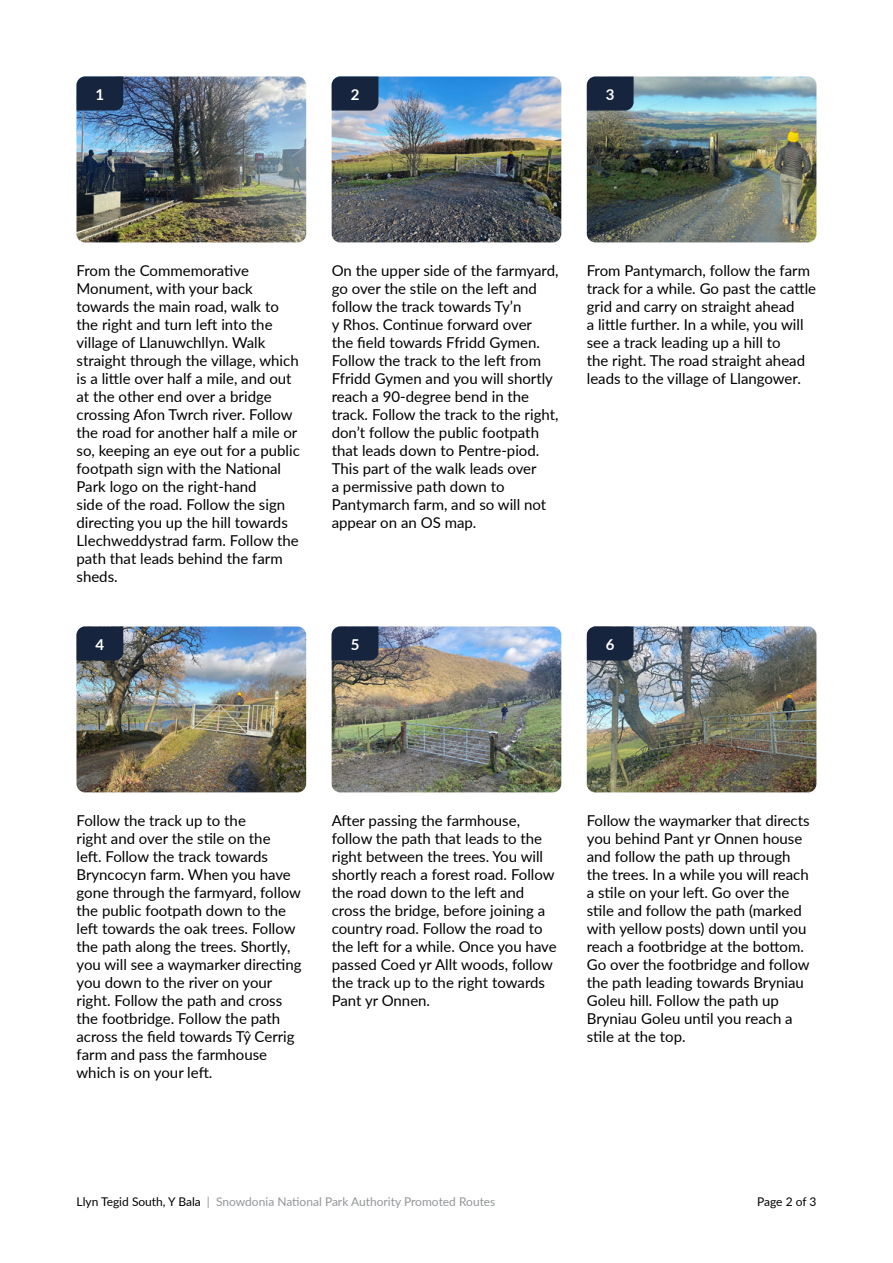
<style>
.page{position:relative;width:893px;height:1263px;background:#fff}
.page>*{position:absolute;margin:0;border:0;box-sizing:border-box;transform-origin:0 0}
.Body{font:15px/18px "Lato";color:#000}
.Photo_Numbers{font:700 15px "Lato";color:#fff}
.t1{font:12px "Lato";color:#939598}
.t2{font:12px "Lato";letter-spacing:-.01em;color:#000}
.s1{color:#000}
</style>
<div class="page">
<img style="left:77px;top:77px;width:229px;height:165px">
<img style="left:332px;top:77px;width:229px;height:165px">
<img style="left:587px;top:77px;width:229px;height:165px">
<img style="left:77px;top:626px;width:229px;height:166px">
<img style="left:332px;top:626px;width:229px;height:166px">
<img style="left:587px;top:626px;width:229px;height:166px">
<div style="left:77px;top:77px;width:46px;height:34px;background:#17243e"></div>
<div style="left:332px;top:77px;width:46px;height:34px;background:#17243e"></div>
<div style="left:587px;top:77px;width:47px;height:34px;background:#17243e"></div>
<div style="left:77px;top:626px;width:46px;height:34px;background:#17243e"></div>
<div style="left:332px;top:626px;width:46px;height:34px;background:#17243e"></div>
<div style="left:587px;top:626px;width:47px;height:34px;background:#17243e"></div>
<p class="Photo_Numbers" style="left:96px;top:83px;width:10px">1</p>
<p class="Photo_Numbers" style="left:351px;top:83px;width:10px">2</p>
<p class="Photo_Numbers" style="left:606px;top:83px;width:10px">3</p>
<p class="Body" style="left:77px;top:261px;width:225px">From the Commemorative<br>Monument, with your back towards the main road, walk to the right and turn left into the village of Llanuwchllyn. Walk straight through the village, which is a little over half a mile, and out at the other end over a bridge crossing Afon Twrch river. Follow the road for another half a mile or so, keeping an eye out for a public footpath sign with the National<br>Park logo on the right-hand<br>side of the road. Follow the sign directing you up the hill towards<br>Llechweddystrad farm. Follow the path that leads behind the farm sheds.</p>
<p class="Photo_Numbers" style="left:96px;top:633px;width:10px">4</p>
<p class="Body" style="left:332px;top:261px;width:228px">On the upper side of the farmyard, go over the stile on the left and follow the track towards Ty’n<br>y Rhos. Continue forward over<br>the field towards Ffridd Gymen.<br>Follow the track to the left from<br>Ffridd Gymen and you will shortly reach a 90-degree bend in the track. Follow the track to the right, don’t follow the public footpath that leads down to Pentre-piod.<br>This part of the walk leads over<br>a permissive path down to<br>Pantymarch farm, and so will not appear on an OS map.</p>
<p class="Body" style="left:587px;top:261px;width:231px">From Pantymarch, follow the farm track for a while. Go past the cattle grid and carry on straight ahead<br>a little further. In a while, you will see a track leading up a hill to<br>the right. The road straight ahead leads to the village of Llangower.</p>
<p class="Photo_Numbers" style="left:351px;top:633px;width:10px">5</p>
<p class="Photo_Numbers" style="left:606px;top:633px;width:10px">6</p>
<p class="Body" style="left:77px;top:811px;width:227px">Follow the track up to the<br>right and over the stile on the<br>left. Follow the track towards<br>Bryncocyn farm. When you have gone through the farmyard, follow the public footpath down to the left towards the oak trees. Follow the path along the trees. Shortly, you will see a waymarker directing you down to the river on your right. Follow the path and cross the footbridge. Follow the path across the field towards Tŷ Cerrig farm and pass the farmhouse which is on your left.</p>
<p class="Body" style="left:332px;top:811px;width:227px">After passing the farmhouse, follow the path that leads to the right between the trees. You will shortly reach a forest road. Follow the road down to the left and cross the bridge, before joining a country road. Follow the road to the left for a while. Once you have passed Coed yr Allt woods, follow the track up to the right towards<br>Pant yr Onnen.</p>
<p class="Body" style="left:587px;top:811px;width:224px">Follow the waymarker that directs you behind Pant yr Onnen house and follow the path up through the trees. In a while you will reach a stile on your left. Go over the stile and follow the path (marked with yellow posts) down until you reach a footbridge at the bottom.<br>Go over the footbridge and follow the path leading towards Bryniau<br>Goleu hill. Follow the path up<br>Bryniau Goleu until you reach a stile at the top.</p>
<p class="t1" style="left:77px;top:1193px;width:420px"><span class="s1">Llyn Tegid South, Y Bala</span> | Snowdonia National Park Authority Promoted Routes</p>
<p class="t2" style="left:757px;top:1193px;width:61px">Page 2 of 3</p>
</div>
